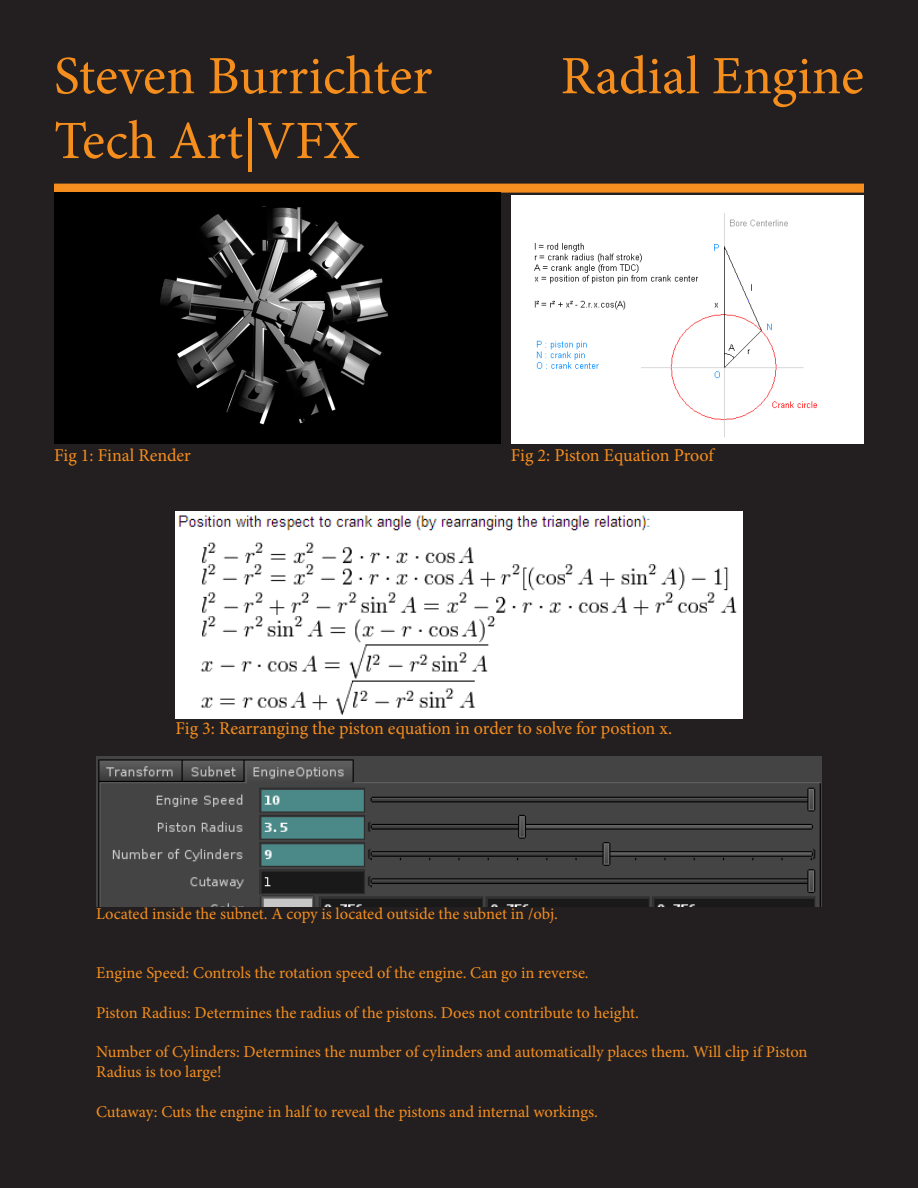
<style>
.page{position:relative;width:918px;height:1188px;background:#fff}
.page>*{position:absolute;margin:0;border:0;box-sizing:border-box;transform-origin:0 0}
.t1{font:54px/64.8px "Minion Pro";color:#f68e1e}
.t2{font:18px "Minion Pro";color:#f68e1e}
.t3{font:16.5px/19.8px "Minion Pro";letter-spacing:-.005em;color:#f68e1e}
</style>
<div class="page">
<div style="left:1px;top:1px;width:916px;height:1186px;background:#231f20"></div>
<img style="left:96px;top:756px;width:726px;height:151px">
<div style="left:54px;top:184px;width:810px;height:9px;background:#f68e1e;border:2px solid #f68e1e"></div>
<img style="left:175px;top:511px;width:568px;height:207px">
<div style="left:511px;top:196px;width:353px;height:248px;background:#fff"></div>
<img style="left:54px;top:193px;width:447px;height:251px">
<p class="t1" style="left:54px;top:44px;width:380px">Steven Burrichter<br>Tech Art|VFX</p>
<p class="t1" style="left:561px;top:44px;width:305px">Radial Engine</p>
<p class="t2" style="left:54px;top:444px;width:138px">Fig 1: Final Render</p>
<p class="t2" style="left:511px;top:444px;width:205px">Fig 2: Piston Equation Proof</p>
<p class="t2" style="left:175px;top:717px;width:498px">Fig 3: Rearranging the piston equation in order to solve for postion x.</p>
<p class="t3" style="left:96px;top:904px;width:463px">Located inside the subnet. A copy is located outside the subnet in /obj.</p>
<p class="t3" style="left:96px;top:963px;width:494px">Engine Speed: Controls the rotation speed of the engine. Can go in reverse.</p>
<p class="t3" style="left:96px;top:1003px;width:544px">Piston Radius: Determines the radius of the pistons. Does not contribute to height.</p>
<p class="t3" style="left:96px;top:1042px;width:713px">Number of Cylinders: Determines the number of cylinders and automatically places them. Will clip if Piston<br>Radius is too large!</p>
<p class="t3" style="left:96px;top:1102px;width:503px">Cutaway: Cuts the engine in half to reveal the pistons and internal workings.</p>
</div>
